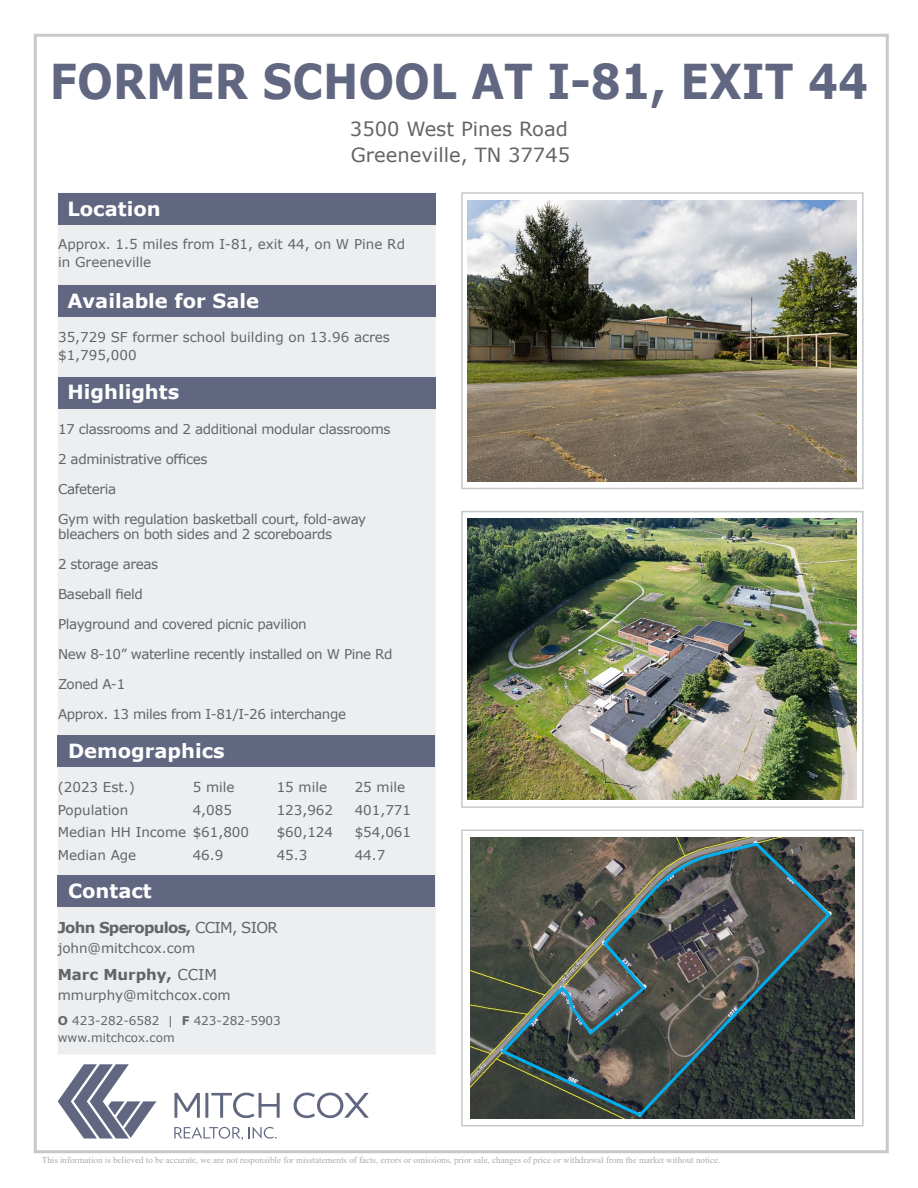
<style>
.page{position:relative;width:918px;height:1188px;background:#fff}
.page>*{position:absolute;margin:0;border:0;box-sizing:border-box;transform-origin:0 0}
.t1{font:700 48px "Verdana";color:#616781;scale:.88 1}
.t2{font:700 19.5px "Verdana";color:#fff}
.t3{font:19.5px "Verdana";color:#636466}
.t4{font:700 15px "Verdana";letter-spacing:-.05em;color:#636466}
.t5{font:700 15px "Verdana";color:#636466}
.t6{font:13.5px/15px "Verdana";letter-spacing:-.03em;color:#636466}
.t7{font:13.5px/18px "Verdana";color:#636466}
.t8{font:12px/16.5px "Verdana";color:#636466}
.t9{font:9px "Times New Roman";color:#a9abae}
.s1{font-weight:400}
.s2{font-weight:700}
</style>
<div class="page">
<div style="left:34px;top:34px;width:855px;height:1119px;background:#fff;border:3px solid #c7c8ca"></div>
<div style="left:58px;top:193px;width:378px;height:861px;background:#edeeef"></div>
<div style="left:58px;top:193px;width:377px;height:31px;background:#616781"></div>
<div style="left:58px;top:378px;width:377px;height:31px;background:#616781"></div>
<div style="left:58px;top:736px;width:377px;height:31px;background:#616781"></div>
<div style="left:58px;top:286px;width:377px;height:31px;background:#616781"></div>
<div style="left:58px;top:876px;width:377px;height:31px;background:#616781"></div>
<svg style="left:58px;top:1064px;width:98px;height:75px"></svg>
<svg style="left:174px;top:1093px;width:26px;height:25px"></svg>
<hr style="left:205px;top:1093px;width:3px;height:25px;background:#616781">
<svg style="left:211px;top:1093px;width:69px;height:25px"></svg>
<svg style="left:294px;top:1093px;width:75px;height:25px"></svg>
<svg style="left:174px;top:1127px;width:69px;height:13px"></svg>
<svg style="left:249px;top:1127px;width:28px;height:12px"></svg>
<div style="left:461px;top:192px;width:403px;height:297px;border:2px solid #c7c8ca"></div>
<img style="left:468px;top:200px;width:389px;height:281px">
<div style="left:461px;top:511px;width:403px;height:297px;border:2px solid #c7c8ca"></div>
<img style="left:468px;top:519px;width:389px;height:281px">
<div style="left:461px;top:829px;width:403px;height:297px;border:2px solid #c7c8ca"></div>
<img style="left:471px;top:838px;width:383px;height:280px">
<svg style="left:498px;top:840px;width:335px;height:279px;background:#4a504c"></svg>
<h1 class="t1" style="left:50px;top:47px;width:932px">FORMER SCHOOL AT I-81, EXIT 44</h1>
<h2 class="t3" style="left:350px;top:116px;width:219px">3500 West Pines Road</h2>
<h2 class="t2" style="left:68px;top:195px;width:95px">Location</h2>
<h2 class="t3" style="left:351px;top:142px;width:221px">Greeneville, TN 37745</h2>
<p class="t7" style="left:58px;top:235px;width:348px">Approx. 1.5 miles from I-81, exit 44, on W Pine Rd in Greeneville</p>
<h2 class="t2" style="left:68px;top:287px;width:193px">Available for Sale</h2>
<p class="t7" style="left:58px;top:328px;width:333px">35,729 SF former school building on 13.96 acres $1,795,000</p>
<h2 class="t2" style="left:68px;top:379px;width:113px">Highlights</h2>
<p class="t6" style="left:58px;top:422px;width:334px">17 classrooms and 2 additional modular classrooms</p>
<p class="t6" style="left:58px;top:452px;width:151px">2 administrative offices</p>
<p class="t6" style="left:58px;top:482px;width:60px">Cafeteria</p>
<p class="t6" style="left:58px;top:512px;width:310px">Gym with regulation basketball court, fold-away bleachers on both sides and 2 scoreboards</p>
<p class="t6" style="left:58px;top:557px;width:102px">2 storage areas</p>
<p class="t6" style="left:58px;top:587px;width:86px">Baseball field</p>
<p class="t6" style="left:58px;top:617px;width:250px">Playground and covered picnic pavilion</p>
<p class="t6" style="left:58px;top:647px;width:336px">New 8-10” waterline recently installed on W Pine Rd</p>
<p class="t6" style="left:58px;top:677px;width:69px">Zoned A-1</p>
<p class="t6" style="left:58px;top:707px;width:289px">Approx. 13 miles from I-81/I-26 interchange</p>
<h2 class="t2" style="left:68px;top:737px;width:158px">Demographics</h2>
<p class="t6" style="left:58px;top:780px;width:79px">(2023 Est.)</p>
<p class="t6" style="left:193px;top:780px;width:43px">5 mile</p>
<p class="t6" style="left:277px;top:780px;width:52px">15 mile</p>
<p class="t6" style="left:355px;top:780px;width:52px">25 mile</p>
<p class="t7" style="left:58px;top:801px;width:72px">Population</p>
<p class="t6" style="left:193px;top:802px;width:41px">4,085</p>
<p class="t6" style="left:277px;top:802px;width:58px">123,962</p>
<p class="t6" style="left:355px;top:802px;width:58px">401,771</p>
<p class="t7" style="left:58px;top:823px;width:193px">Median HH Income $61,800</p>
<p class="t6" style="left:277px;top:825px;width:58px">$60,124</p>
<p class="t6" style="left:355px;top:825px;width:58px">$54,061</p>
<p class="t7" style="left:58px;top:846px;width:80px">Median Age</p>
<p class="t6" style="left:193px;top:847px;width:32px">46.9</p>
<p class="t6" style="left:277px;top:847px;width:32px">45.3</p>
<p class="t6" style="left:355px;top:847px;width:32px">44.7</p>
<h2 class="t2" style="left:68px;top:877px;width:85px">Contact</h2>
<p class="t4" style="left:58px;top:917px;width:222px">John Speropulos, <span class="s1">CCIM, SIOR</span></p>
<p class="t7" style="left:58px;top:939px;width:139px">john@mitchcox.com</p>
<p class="t5" style="left:58px;top:964px;width:161px">Marc Murphy, <span class="s1">CCIM</span></p>
<p class="t7" style="left:58px;top:986px;width:174px">mmurphy@mitchcox.com</p>
<p class="t8" style="left:58px;top:1013px;width:225px"><span class="s2">O</span> 423-282-6582 | <span class="s2">F</span> 423-282-5903 www.mitchcox.com</p>
<p class="t9" style="left:42px;top:1153px;width:680px">This information is believed to be accurate, we are not responsible for misstatements of facts, errors or omissions, prior sale, changes of price or withdrawal from the market without notice.</p>
</div>
